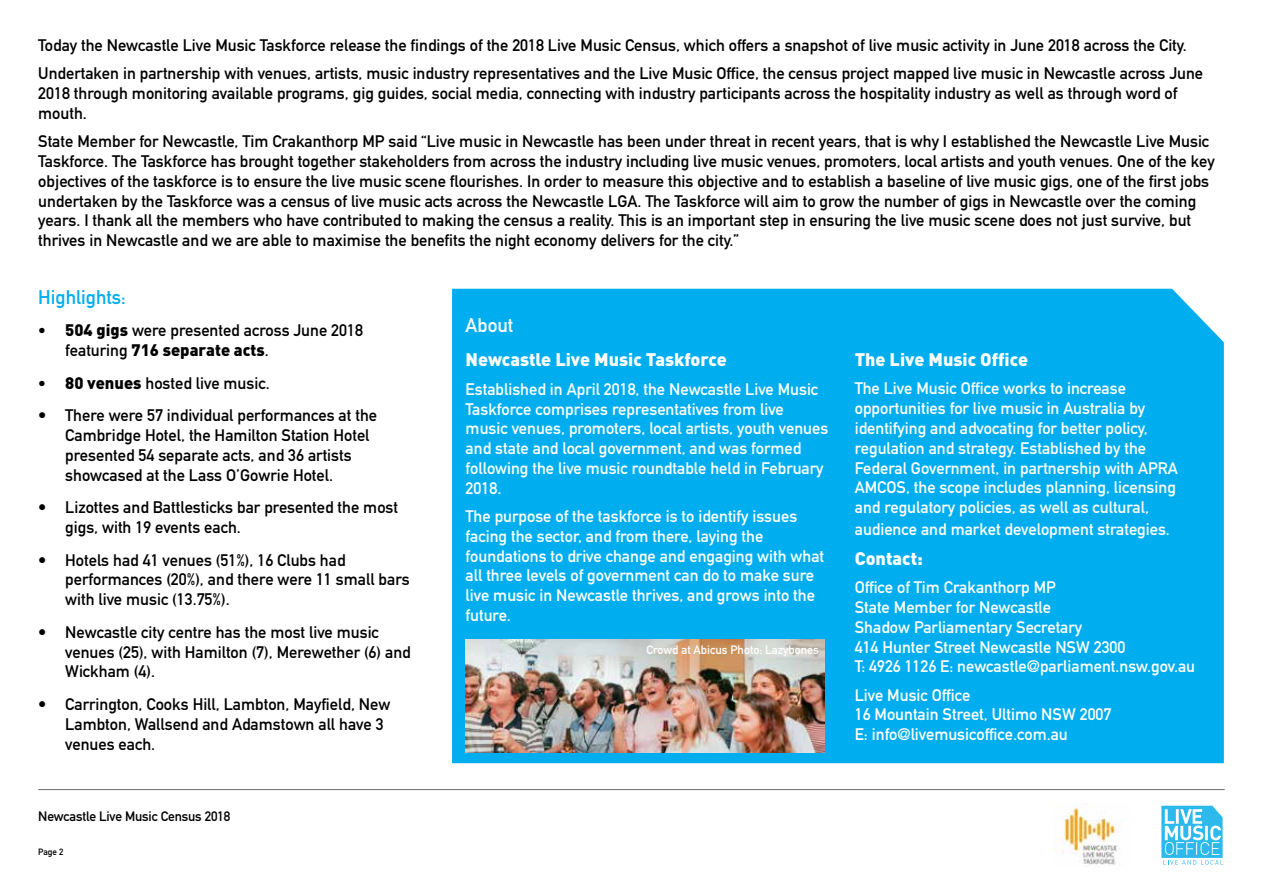
<style>
.page{position:relative;width:1263px;height:893px;background:#fff}
.page>*{position:absolute;margin:0;border:0;box-sizing:border-box;transform-origin:0 0}
.t1{font:700 19.5px "DIN Alternate";color:#00aeef}
.t2{font:700 19.5px "DIN Alternate";color:#fff}
.t3{font:900 18px "DIN";color:#fff}
.t4{font:700 16.5px/19.8px "DIN Alternate";color:#000}
.t5{font:700 16.5px/19.8px "DIN Alternate";color:#fff}
.t6{font:900 16.5px "DIN";color:#000}
.t7{font:700 13.5px "DIN Alternate";letter-spacing:-.01em;color:#000}
.t8{font:700 12px "DIN Alternate";color:#fff}
.t9{font:700 9px "DIN Alternate";color:#000}
.s1{font-family:"DIN";font-weight:900}
.s2{font-family:"DIN Alternate";font-weight:700}
</style>
<div class="page">
<hr style="left:38px;top:789px;width:1187px;height:1px;background:#6d6e71">
<svg style="left:1161px;top:806px;width:62px;height:59px"></svg>
<img style="left:1053px;top:803px;width:69px;height:64px">
<div style="left:452px;top:289px;width:772px;height:474px;background:#00aeef"></div>
<img style="left:466px;top:640px;width:358px;height:113px">
<p class="t4" style="left:38px;top:30px;width:1166px;line-height:28.3px">Today the Newcastle Live Music Taskforce release the findings of the 2018 Live Music Census, which offers a snapshot of live music activity in June 2018 across the City.<br>Undertaken in partnership with venues, artists, music industry representatives and the Live Music Office, the census project mapped live music in Newcastle across June</p>
<p class="t4" style="left:38px;top:82px;width:1141px">2018 through monitoring available programs, gig guides, social media, connecting with industry participants across the hospitality industry as well as through word of mouth.</p>
<p class="t4" style="left:38px;top:130px;width:1178px">State Member for Newcastle, Tim Crakanthorp MP said “Live music in Newcastle has been under threat in recent years, that is why I established the Newcastle Live Music Taskforce. The Taskforce has brought together stakeholders from across the industry including live music venues, promoters, local artists and youth venues. One of the key objectives of the taskforce is to ensure the live music scene flourishes. In order to measure this objective and to establish a baseline of live music gigs, one of the first jobs undertaken by the Taskforce was a census of live music acts across the Newcastle LGA. The Taskforce will aim to grow the number of gigs in Newcastle over the coming years. I thank all the members who have contributed to making the census a reality. This is an important step in ensuring the live music scene does not just survive, but thrives in Newcastle and we are able to maximise the benefits the night economy delivers for the city.”</p>
<p class="t1" style="left:38px;top:282px;width:89px">Highlights:</p>
<p class="t4" style="left:38px;top:320px;width:326px"><span class="s1">• 504 gigs</span> were presented across June 2018</p>
<p class="t6" style="left:65px;top:339px;width:205px"><span class="s2">featuring</span> 716 separate acts<span class="s2">.</span></p>
<p class="t4" style="left:38px;top:372px;width:233px"><span class="s1">• 80 venues</span> hosted live music.</p>
<p class="t4" style="left:65px;top:404px;width:313px;text-indent:-27px">• There were 57 individual performances at the Cambridge Hotel, the Hamilton Station Hotel presented 54 separate acts, and 36 artists showcased at the Lass O’Gowrie Hotel.</p>
<p class="t4" style="left:65px;top:496px;width:334px;text-indent:-27px">• Lizottes and Battlesticks bar presented the most gigs, with 19 events each.</p>
<p class="t4" style="left:65px;top:549px;width:346px;text-indent:-27px">• Hotels had 41 venues (51%), 16 Clubs had performances (20%), and there were 11 small bars with live music (13.75%).</p>
<p class="t4" style="left:65px;top:621px;width:347px;text-indent:-27px">• Newcastle city centre has the most live music venues (25), with Hamilton (7), Merewether (6) and<br>Wickham (4).</p>
<p class="t4" style="left:65px;top:693px;width:327px;text-indent:-27px">• Carrington, Cooks Hill, Lambton, Mayfield, New<br>Lambton, Wallsend and Adamstown all have 3 venues each.</p>
<p class="t7" style="left:38px;top:805px;width:193px">Newcastle Live Music Census 2018</p>
<p class="t9" style="left:38px;top:845px;width:27px">Page 2</p>
<p class="t2" style="left:466px;top:310px;width:49px">About</p>
<p class="t3" style="left:466px;top:348px;width:263px">Newcastle Live Music Taskforce</p>
<p class="t5" style="left:466px;top:378px;width:364px">Established in April 2018, the Newcastle Live Music Taskforce comprises representatives from live music venues, promoters, local artists, youth venues and state and local government, and was formed following the live music roundtable held in February 2018.</p>
<p class="t5" style="left:466px;top:505px;width:360px">The purpose of the taskforce is to identify issues facing the sector, and from there, laying the foundations to drive change and engaging with what all three levels of government can do to make sure live music in Newcastle thrives, and grows into the future.</p>
<p class="t8" style="left:646px;top:641px;width:174px">Crowd at Abicus Photo: Lazybones</p>
<p class="t3" style="left:855px;top:347px;width:175px">The Live Music Office</p>
<p class="t5" style="left:855px;top:377px;width:325px">The Live Music Office works to increase opportunities for live music in Australia by identifying and advocating for better policy, regulation and strategy. Established by the Federal Government, in partnership with APRA AMCOS, the scope includes planning, licensing and regulatory policies, as well as cultural,</p>
<p class="t5" style="left:855px;top:518px;width:317px">audience and market development strategies.</p>
<p class="t3" style="left:855px;top:546px;width:70px">Contact:</p>
<p class="t5" style="left:855px;top:576px;width:342px">Office of Tim Crakanthorp MP<br>State Member for Newcastle<br>Shadow Parliamentary Secretary<br>414 Hunter Street Newcastle NSW 2300<br>T: 4926 1126 E: newcastle@parliament.nsw.gov.au</p>
<p class="t5" style="left:855px;top:684px;width:258px">Live Music Office<br>16 Mountain Street, Ultimo NSW 2007<br>E: info@livemusicoffice.com.au</p>
</div>
